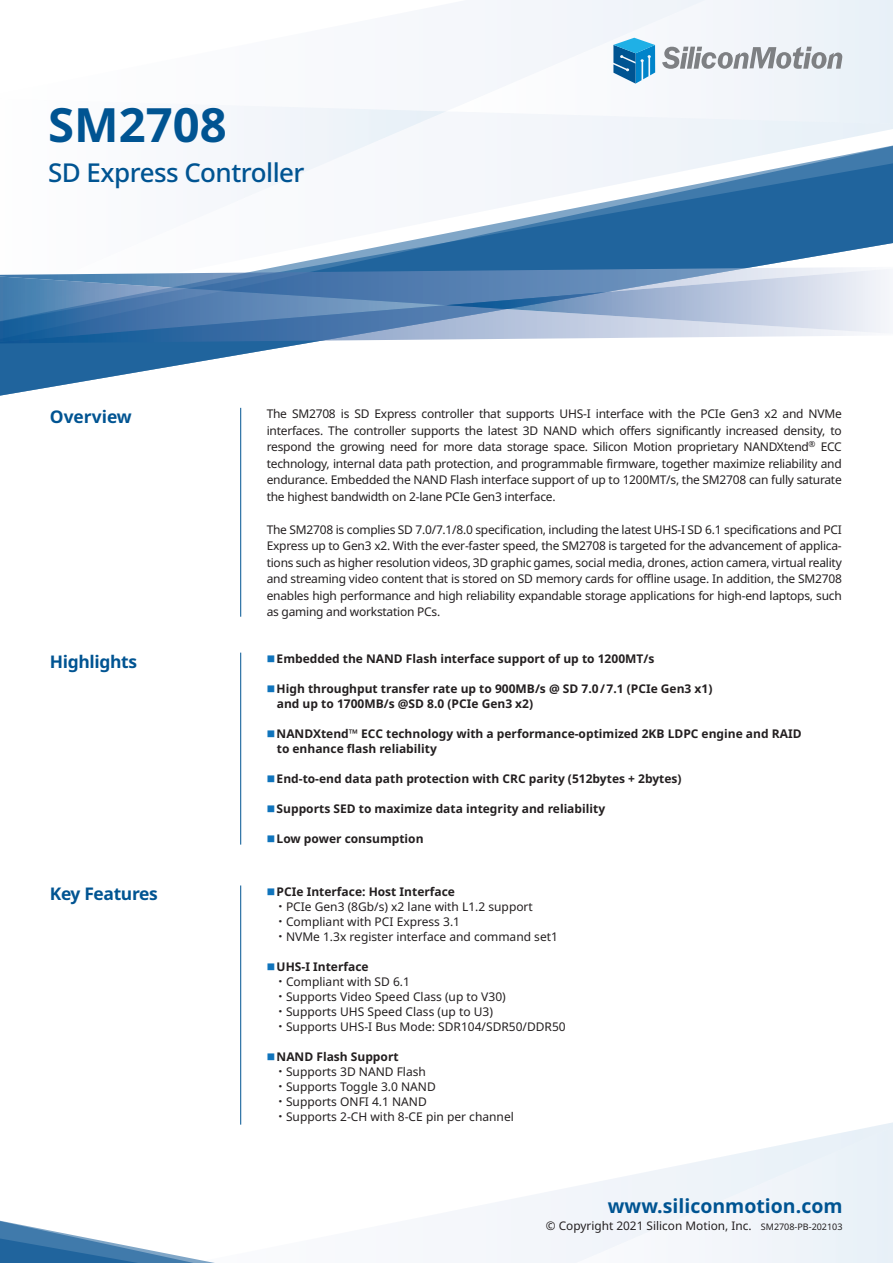
<style>
.page{position:relative;width:893px;height:1263px;background:#fff}
.page>*{position:absolute;margin:0;border:0;box-sizing:border-box;transform-origin:0 0}
.t1{font:700 47.25px "Noto Sans";color:#005492}
.t2{font:500 25.95px "Noto Sans";letter-spacing:-.02em;color:#005492}
.t3{font:700 19.5px "Noto Sans";color:#005492}
.t4{font:700 17.4px "Noto Sans";letter-spacing:-.02em;color:#005492}
.t5{font:700 17.4px "Noto Sans";color:#005492}
.t6{font:12px/15px "Noto Sans";color:#231f20}
.t7{font:700 12px/15px "Noto Sans";color:#231f20}
.t8{font:11.85px "Noto Sans";color:#231f20}
.s1{font-family:"Noto Sans Mono CJ Ktc";font-weight:400;font-size:8.4px;color:#1074bc}
.s2{font-family:"Noto Sans Mono CJ Ktc";font-size:8.4px;color:#1074bc}
.s3{font-weight:700}
.s4{font-family:"Noto Sans CJ Ktc";font-weight:700}
.s5{font-size:9px}
</style>
<div class="page">
<div style="left:485px;top:124px;width:408px;height:17px;background:#f0f4f9"></div>
<div style="left:231px;top:106px;width:215px;height:35px;background:#f1f4fa"></div>
<svg style="left:485px;top:0;width:408px;height:124px"></svg>
<svg style="left:0;top:141px;width:893px;height:255px"></svg>
<svg style="left:0;top:267px;width:893px;height:77px;background:#84a3c7"></svg>
<svg style="left:486px;top:1122px;width:407px;height:95px"></svg>
<svg style="left:0;top:1217px;width:893px;height:46px"></svg>
<svg style="left:662px;top:47px;width:180px;height:22px"></svg>
<svg style="left:613px;top:38px;width:42px;height:46px"></svg>
<hr style="left:240px;top:408px;width:1px;height:209px;background:#005492">
<hr style="left:240px;top:885px;width:1px;height:239px;background:#005492">
<hr style="left:240px;top:653px;width:1px;height:192px;background:#005492">
<h1 class="t1" style="left:48px;top:91px;width:180px">SM2708</h1>
<h2 class="t2" style="left:48px;top:155px;width:258px">SD Express Controller</h2>
<h3 class="t5" style="left:50px;top:404px;width:84px">Overview</h3>
<p class="t6" style="left:267px;top:406px;width:577px;line-height:16.5px;text-align:justify">The SM2708 is SD Express controller that supports UHS-I interface with the PCIe Gen3 x2 and NVMe interfaces. The controller supports the latest 3D NAND which offers significantly increased density, to respond the growing need for more data storage space. Silicon Motion proprietary NANDXtend<sup>®</sup> ECC technology, internal data path protection, and programmable firmware, together maximize reliability and endurance. Embedded the NAND Flash interface support of up to 1200MT/s, the SM2708 can fully saturate the highest bandwidth on 2-lane PCIe Gen3 interface.</p>
<p class="t6" style="left:267px;top:521px;width:577px;line-height:16.5px;text-align:justify">The SM2708 is complies SD 7.0/7.1/8.0 specification, including the latest UHS-I SD 6.1 specifications and PCI Express up to Gen3 x2. With the ever-faster speed, the SM2708 is targeted for the advancement of applica&shy;tions such as higher resolution videos, 3D graphic games, social media, drones, action camera, virtual reality and streaming video content that is stored on SD memory cards for offline usage. In addition, the SM2708 enables high performance and high reliability expandable storage applications for high-end laptops, such as gaming and workstation PCs.</p>
<h3 class="t4" style="left:50px;top:649px;width:89px">Highlights</h3>
<p class="t7" style="left:267px;top:652px;width:389px"><span class="s1">■</span> Embedded the NAND Flash interface support of up to 1200MT/s</p>
<p class="t7" style="left:277px;top:682px;width:437px;text-indent:-10px"><span class="s1">■</span> High throughput transfer rate up to 900MB/s @ SD 7.0/7.1 (PCIe Gen3 x1) and up to 1700MB/s @SD 8.0 (PCIe Gen3 x2)</p>
<p class="t7" style="left:277px;top:727px;width:526px;text-indent:-10px"><span class="s1">■</span> NANDXtend™ ECC technology with a performance-optimized 2KB LDPC engine and RAID to enhance flash reliability</p>
<p class="t7" style="left:267px;top:772px;width:416px"><span class="s1">■</span> End-to-end data path protection with CRC parity (512bytes + 2bytes)</p>
<p class="t7" style="left:267px;top:802px;width:340px"><span class="s1">■</span> Supports SED to maximize data integrity and reliability</p>
<p class="t7" style="left:267px;top:832px;width:158px"><span class="s1">■</span> Low power consumption</p>
<h3 class="t4" style="left:50px;top:882px;width:109px">Key Features</h3>
<p class="t6" style="left:275px;top:884px;width:285px;text-indent:-8px"><span class="s2">■</span> <span class="s3">PCIe Interface: Host Interface<br></span><span class="s4">．</span>PCIe Gen3 (8Gb/s) x2 lane with L1.2 support<span class="s4">．</span>Compliant with PCI Express 3.1<br><span class="s4">．</span>NVMe 1.3x register interface and command set1</p>
<p class="t6" style="left:275px;top:959px;width:293px;text-indent:-8px"><span class="s2">■</span> <span class="s3">UHS-I Interface<br></span><span class="s4">．</span>Compliant with SD 6.1<br><span class="s4">．</span>Supports Video Speed Class (up to V30)<span class="s4">．</span>Supports UHS Speed Class (up to U3)<br><span class="s4">．</span>Supports UHS-I Bus Mode: SDR104/SDR50/DDR50</p>
<p class="t6" style="left:275px;top:1049px;width:241px;text-indent:-8px"><span class="s2">■</span> <span class="s3">NAND Flash Support<br></span><span class="s4">．</span>Supports 3D NAND Flash<br><span class="s4">．</span>Supports Toggle 3.0 NAND<br><span class="s4">．</span>Supports ONFI 4.1 NAND<br><span class="s4">．</span>Supports 2-CH with 8-CE pin per channel</p>
<h3 class="t3" style="left:608px;top:1192px;width:236px">www.siliconmotion.com</h3>
<p class="t8" style="left:546px;top:1217px;width:298px">© Copyright 2021 Silicon Motion, Inc. <span class="s5">SM2708-PB-202103</span></p>
</div>
